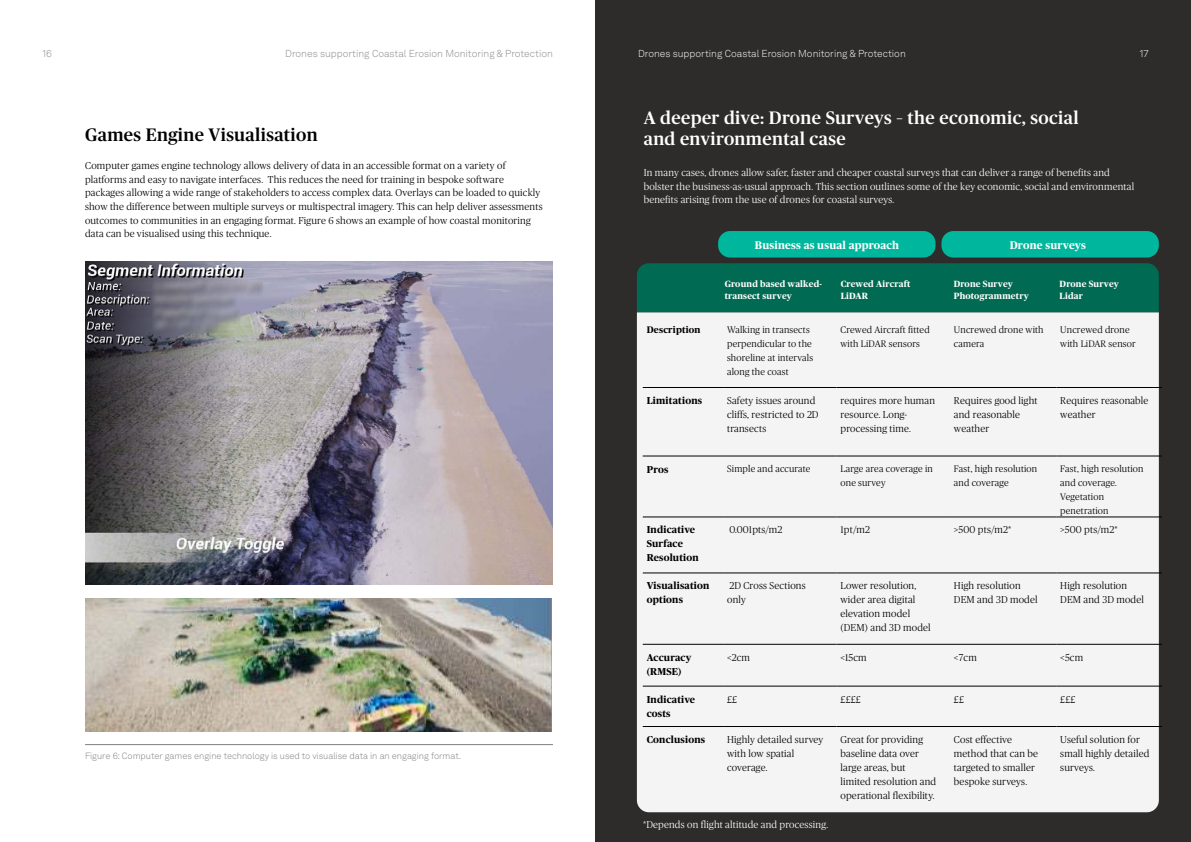
<style>
.page{position:relative;width:1191px;height:842px;background:#fff}
.page>*{position:absolute;margin:0;border:0;box-sizing:border-box;transform-origin:0 0}
.t1{font:500 18px/21.6px "Publico Headline";letter-spacing:.02em;color:#fff}
.t2{font:500 18px "Publico Headline";letter-spacing:.02em;color:#000}
.t3{font:700 11px "Publico Headline";letter-spacing:.02em;color:#fff}
.t4{font:300 10px/14px "Publico Headline";letter-spacing:.02em;color:#000}
.t5{font:300 10px/14px "Publico";letter-spacing:.02em;color:#000}
.t6{font:300 10px/13.7px "Publico Headline";letter-spacing:.02em;color:#fff}
.t7{font:700 10px/14px "Publico";letter-spacing:.02em;color:#000}
.t8{font:300 10px "Akkurat LL";color:#8c878e}
.t9{font:300 10px "Akkurat LL";color:#fff}
.t10{font:300 10px "Publico";letter-spacing:.02em;color:#fff}
.t11{font:700 10px "Publico Headline";letter-spacing:.02em;color:#000}
.t12{font:300 9.5px/14px "Publico Headline";letter-spacing:.02em;color:#000}
.t13{font:700 9.5px "Publico Headline";letter-spacing:.02em;color:#000}
.t14{font:700 9px/12px "Publico Headline";letter-spacing:.02em;color:#fff}
.t15{font:300 9px "Akkurat LL";color:#7f7f7f}
</style>
<div class="page">
<div style="left:595px;top:0;width:596px;height:842px;background:#2d2c2b"></div>
<div style="left:637px;top:312px;width:521px;height:500px;background:#f4f4f4"></div>
<hr style="left:643px;top:387px;width:80px;height:1px;background:#000">
<hr style="left:723px;top:387px;width:113px;height:1px;background:#000">
<hr style="left:836px;top:387px;width:114px;height:1px;background:#000">
<hr style="left:950px;top:387px;width:106px;height:1px;background:#000">
<hr style="left:1056px;top:387px;width:106px;height:1px;background:#000">
<hr style="left:643px;top:456px;width:80px;height:1px;background:#000">
<hr style="left:723px;top:456px;width:113px;height:1px;background:#000">
<hr style="left:836px;top:456px;width:114px;height:1px;background:#000">
<hr style="left:950px;top:456px;width:106px;height:1px;background:#000">
<hr style="left:1056px;top:456px;width:106px;height:1px;background:#000">
<hr style="left:643px;top:644px;width:80px;height:1px;background:#000">
<hr style="left:723px;top:644px;width:113px;height:1px;background:#000">
<hr style="left:836px;top:644px;width:114px;height:1px;background:#000">
<hr style="left:950px;top:644px;width:106px;height:1px;background:#000">
<hr style="left:1056px;top:644px;width:106px;height:1px;background:#000">
<hr style="left:643px;top:686px;width:80px;height:1px;background:#000">
<hr style="left:723px;top:686px;width:113px;height:1px;background:#000">
<hr style="left:836px;top:686px;width:114px;height:1px;background:#000">
<hr style="left:950px;top:686px;width:106px;height:1px;background:#000">
<hr style="left:1056px;top:686px;width:106px;height:1px;background:#000">
<hr style="left:643px;top:726px;width:80px;height:1px;background:#000">
<hr style="left:723px;top:726px;width:113px;height:1px;background:#000">
<hr style="left:836px;top:726px;width:114px;height:1px;background:#000">
<hr style="left:950px;top:726px;width:106px;height:1px;background:#000">
<hr style="left:1056px;top:726px;width:106px;height:1px;background:#000">
<hr style="left:643px;top:517px;width:80px;height:1px;background:#000">
<hr style="left:723px;top:517px;width:113px;height:1px;background:#000">
<hr style="left:836px;top:517px;width:114px;height:1px;background:#000">
<hr style="left:950px;top:517px;width:106px;height:1px;background:#000">
<hr style="left:1056px;top:517px;width:106px;height:1px;background:#000">
<hr style="left:643px;top:573px;width:80px;height:1px;background:#000">
<hr style="left:723px;top:573px;width:113px;height:1px;background:#000">
<hr style="left:836px;top:573px;width:114px;height:1px;background:#000">
<hr style="left:950px;top:573px;width:106px;height:1px;background:#000">
<hr style="left:1056px;top:573px;width:106px;height:1px;background:#000">
<div style="left:637px;top:263px;width:521px;height:49px;background:#006a52"></div>
<div style="left:718px;top:231px;width:217px;height:27px;background:#00b79e;border-radius:12px"></div>
<div style="left:941px;top:231px;width:217px;height:27px;background:#00b79e;border-radius:12px"></div>
<img style="left:85px;top:262px;width:468px;height:322px">
<img style="left:85px;top:598px;width:467px;height:133px">
<hr style="left:85px;top:744px;width:468px;height:1px;background:#7f7f7f">
<p class="t8" style="left:43px;top:49px;width:11px">16</p>
<p class="t9" style="left:638px;top:49px;width:269px">Drones supporting Coastal Erosion Monitoring &amp; Protection</p>
<p class="t9" style="left:1139px;top:49px;width:10px">17</p>
<p class="t8" style="left:285px;top:49px;width:269px">Drones supporting Coastal Erosion Monitoring &amp; Protection</p>
<h1 class="t2" style="left:85px;top:127px;width:234px">Games Engine Visualisation</h1>
<p class="t4" style="left:85px;top:159px;width:459px;line-height:13.7px">Computer games engine technology allows delivery of data in an accessible format on a variety of platforms and easy to navigate interfaces. This reduces the need for training in bespoke software packages allowing a wide range of stakeholders to access complex data. Overlays can be loaded to quickly show the difference between multiple surveys or multispectral imagery. This can help deliver assessments outcomes to communities in an engaging format. Figure 6 shows an example of how coastal monitoring data can be visualised using this technique.</p>
<p class="t15" style="left:85px;top:752px;width:378px">Figure 6: Computer games engine technology is used to visualise data in an engaging format.</p>
<h1 class="t1" style="left:643px;top:108px;width:436px">A deeper dive: Drone Surveys – the economic, social and environmental case</h1>
<p class="t6" style="left:643px;top:166px;width:492px">In many cases, drones allow safer, faster and cheaper coastal surveys that can deliver a range of benefits and bolster the business-as-usual approach. This section outlines some of the key economic, social and environmental benefits arising from the use of drones for coastal surveys.</p>
<p class="t3" style="left:755px;top:240px;width:146px">Business as usual approach</p>
<p class="t3" style="left:1009px;top:240px;width:78px">Drone surveys</p>
<p class="t14" style="left:724px;top:278px;width:99px">Ground based walked&shy;transect survey</p>
<p class="t14" style="left:840px;top:278px;width:71px">Crewed Aircraft<br>LiDAR</p>
<p class="t14" style="left:953px;top:278px;width:77px">Drone Survey<br>Photogrammetry</p>
<p class="t14" style="left:1059px;top:278px;width:61px">Drone Survey<br>Lidar</p>
<p class="t13" style="left:647px;top:326px;width:55px">Description</p>
<p class="t12" style="left:727px;top:323px;width:87px">Walking in transects perpendicular to the shoreline at intervals along the coast</p>
<p class="t12" style="left:840px;top:323px;width:91px">Crewed Aircraft fitted with LiDAR sensors</p>
<p class="t12" style="left:954px;top:323px;width:91px">Uncrewed drone with camera</p>
<p class="t12" style="left:1060px;top:323px;width:77px">Uncrewed drone with LiDAR sensor</p>
<p class="t11" style="left:647px;top:396px;width:57px">Limitations</p>
<p class="t4" style="left:727px;top:394px;width:93px">Safety issues around cliffs, restricted to 2D transects</p>
<p class="t4" style="left:840px;top:394px;width:96px">requires more human resource. Long&shy;processing time.</p>
<p class="t4" style="left:954px;top:394px;width:85px">Requires good light and reasonable weather</p>
<p class="t4" style="left:1060px;top:394px;width:90px">Requires reasonable weather</p>
<p class="t11" style="left:647px;top:465px;width:23px">Pros</p>
<p class="t12" style="left:727px;top:462px;width:85px">Simple and accurate</p>
<p class="t12" style="left:840px;top:462px;width:94px">Large area coverage in one survey</p>
<p class="t12" style="left:954px;top:462px;width:85px">Fast, high resolution and coverage</p>
<p class="t12" style="left:1060px;top:462px;width:85px">Fast, high resolution and coverage.<br>Vegetation penetration</p>
<p class="t7" style="left:647px;top:524px;width:54px">Indicative<br>Surface<br>Resolution</p>
<p class="t5" style="left:729px;top:524px;width:54px">0.001pts/m2</p>
<p class="t5" style="left:840px;top:524px;width:31px">1pt/m2</p>
<p class="t5" style="left:954px;top:524px;width:59px">&gt;500 pts/m2*</p>
<p class="t5" style="left:1060px;top:524px;width:59px">&gt;500 pts/m2*</p>
<p class="t7" style="left:647px;top:580px;width:64px">Visualisation options</p>
<p class="t5" style="left:727px;top:580px;width:80px">2D Cross Sections only</p>
<p class="t5" style="left:840px;top:580px;width:92px">Lower resolution, wider area digital elevation model (DEM) and 3D model</p>
<p class="t5" style="left:954px;top:580px;width:85px">High resolution<br>DEM and 3D model</p>
<p class="t5" style="left:1060px;top:580px;width:85px">High resolution<br>DEM and 3D model</p>
<p class="t7" style="left:647px;top:651px;width:46px">Accuracy (RMSE)</p>
<p class="t5" style="left:727px;top:651px;width:24px">&lt;2cm</p>
<p class="t5" style="left:840px;top:651px;width:28px">&lt;15cm</p>
<p class="t5" style="left:954px;top:651px;width:24px">&lt;7cm</p>
<p class="t5" style="left:1060px;top:651px;width:24px">&lt;5cm</p>
<p class="t7" style="left:647px;top:693px;width:50px">Indicative costs</p>
<p class="t5" style="left:727px;top:693px;width:12px">££</p>
<p class="t5" style="left:840px;top:693px;width:22px">££££</p>
<p class="t5" style="left:954px;top:693px;width:12px">££</p>
<p class="t5" style="left:1060px;top:693px;width:17px">£££</p>
<p class="t7" style="left:647px;top:733px;width:60px">Conclusions</p>
<p class="t5" style="left:727px;top:733px;width:98px">Highly detailed survey with low spatial coverage.</p>
<p class="t5" style="left:840px;top:733px;width:97px">Great for providing baseline data over large areas, but limited resolution and operational flexibility.</p>
<p class="t5" style="left:954px;top:733px;width:86px">Cost effective method that can be targeted to smaller bespoke surveys.</p>
<p class="t5" style="left:1060px;top:733px;width:91px">Useful solution for small highly detailed surveys.</p>
<p class="t10" style="left:643px;top:820px;width:186px">*Depends on flight altitude and processing.</p>
</div>
